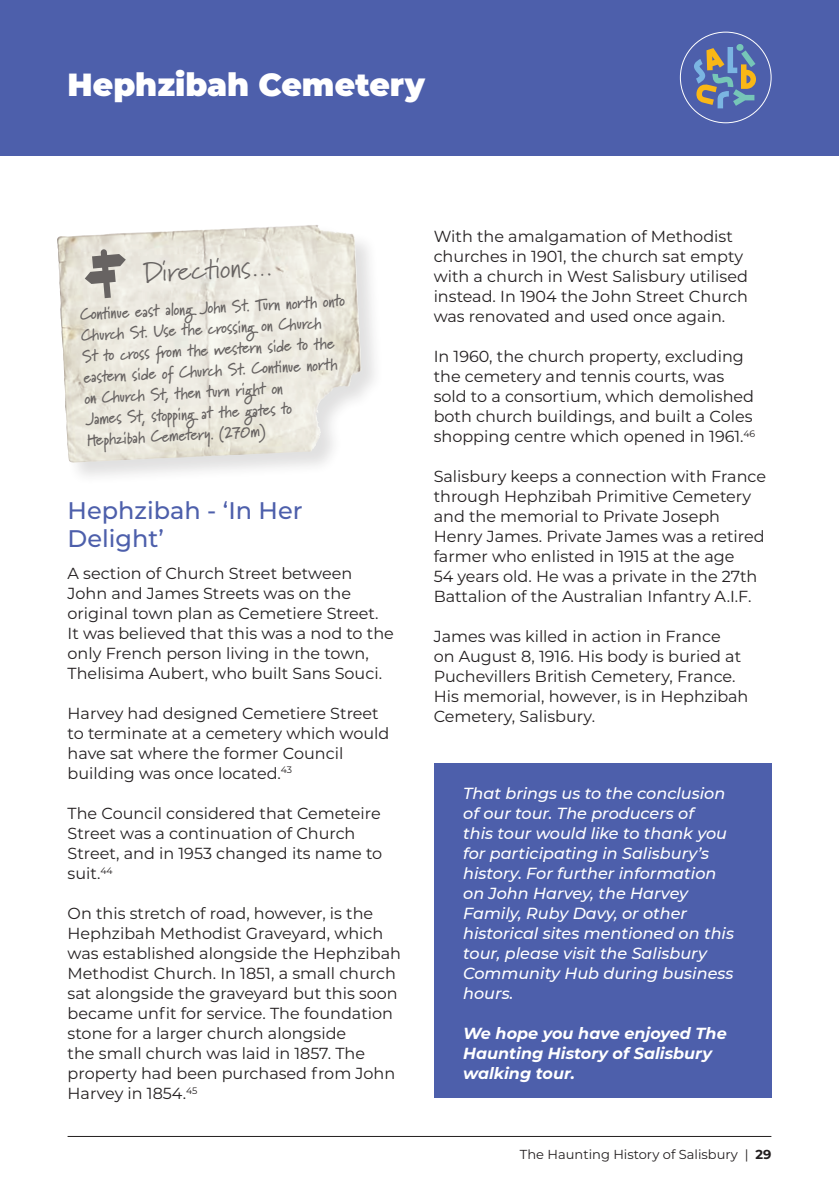
<style>
.page{position:relative;width:839px;height:1190px;background:#fff}
.page>*{position:absolute;margin:0;border:0;box-sizing:border-box;transform-origin:0 0}
.t1{font:900 32px "Montserrat";color:#fff}
.t2{font:28px "Marydale";color:#676362}
.t3{font:500 24px/28px "Montserrat";color:#4d5fab}
.t4{font:700 17px/21px "Marydale";color:#676362;scale:.91 1}
.t5{font:16px/20px "Montserrat";color:#231f20}
.t6{font:italic 500 16px/20px "Montserrat";color:#fff}
.t7{font:italic 700 16px/20px "Montserrat";color:#fff}
.t8{font:13px "Montserrat";color:#231f20}
.s1{font-weight:700}
</style>
<div class="page">
<div style="left:433px;top:763px;width:338px;height:335px;background:#4d5fab"></div>
<hr style="left:68px;top:1135px;width:703px;height:1px;background:#231f20">
<div style="left:0;top:0;width:838px;height:155px;background:#4d5fab"></div>
<div style="left:679px;top:32px;width:92px;height:91px;background:#4d5fab;border:1px solid #fff;border-radius:50%"></div>
<svg style="left:694px;top:47px;width:61px;height:61px"></svg>
<div style="left:736px;top:44px;width:7px;height:7px;background:#76c6b8;border-radius:50%"></div>
<div style="left:56px;top:224px;width:328px;height:262px;background:#231f20;opacity:.14"></div>
<img style="left:163px;top:225px;width:153px;height:7px">
<svg style="left:85px;top:249px;width:41px;height:49px;background:#b3afa9"></svg>
<h1 class="t1" style="left:68px;top:61px;width:358px">Hephzibah Cemetery</h1>
<h2 class="t2" style="left:143px;top:256px;width:131px;rotate:-3deg">Directi ons…</h2>
<p class="t4" style="left:79px;top:303px;width:293px;rotate:-3deg">Conti nue east along John St. Turn north onto Church St. Use the crossing on Church<br>St to cross fr om the western side to the eastern side of Church St. Conti nue north on Church St, then turn right on<br>James St, stopping at the gates to Hephzibah Cemetery. (270m)</p>
<h3 class="t3" style="left:68px;top:496px;width:236px">Hephzibah - ‘In Her<br>Delight’</h3>
<p class="t5" style="left:68px;top:562px;width:327px">A section of Church Street between John and James Streets was on the original town plan as Cemetiere Street.<br>It was believed that this was a nod to the only French person living in the town, Thelisima Aubert, who built Sans Souci.</p>
<p class="t5" style="left:68px;top:702px;width:323px">Harvey had designed Cemetiere Street to terminate at a cemetery which would have sat where the former Council building was once located.<sup>43</sup></p>
<p class="t5" style="left:68px;top:802px;width:316px">The Council considered that Cemeteire<br>Street was a continuation of Church<br>Street, and in 1953 changed its name to suit.<sup>44</sup></p>
<p class="t5" style="left:68px;top:902px;width:335px">On this stretch of road, however, is the Hephzibah Methodist Graveyard, which was established alongside the Hephzibah Methodist Church. In 1851, a small church sat alongside the graveyard but this soon became unfit for service. The foundation stone for a larger church alongside<br>the small church was laid in 1857. The property had been purchased from John Harvey in 1854.<sup>45</sup></p>
<p class="t5" style="left:433px;top:226px;width:315px">With the amalgamation of Methodist churches in 1901, the church sat empty with a church in West Salisbury utilised instead. In 1904 the John Street Church was renovated and used once again.</p>
<p class="t5" style="left:433px;top:346px;width:323px">In 1960, the church property, excluding the cemetery and tennis courts, was sold to a consortium, which demolished both church buildings, and built a Coles shopping centre which opened in 1961.<sup>46</sup></p>
<p class="t5" style="left:433px;top:466px;width:334px">Salisbury keeps a connection with France through Hephzibah Primitive Cemetery and the memorial to Private Joseph Henry James. Private James was a retired farmer who enlisted in 1915 at the age<br>54 years old. He was a private in the 27th Battalion of the Australian Infantry A.I.F.</p>
<p class="t5" style="left:433px;top:626px;width:316px">James was killed in action in France<br>on August 8, 1916. His body is buried at Puchevillers British Cemetery, France.<br>His memorial, however, is in Hephzibah Cemetery, Salisbury.</p>
<p class="t6" style="left:463px;top:782px;width:272px">That brings us to the conclusion of our tour. The producers of<br>this tour would like to thank you for participating in Salisbury’s history. For further information on John Harvey, the Harvey<br>Family, Ruby Davy, or other historical sites mentioned on this tour, please visit the Salisbury<br>Community Hub during business hours.</p>
<p class="t7" style="left:463px;top:1022px;width:265px">We hope you have enjoyed The<br>Haunting History of Salisbury walking tour.</p>
<p class="t8" style="left:519px;top:1145px;width:253px">The Haunting History of Salisbury | <span class="s1">29</span></p>
</div>
